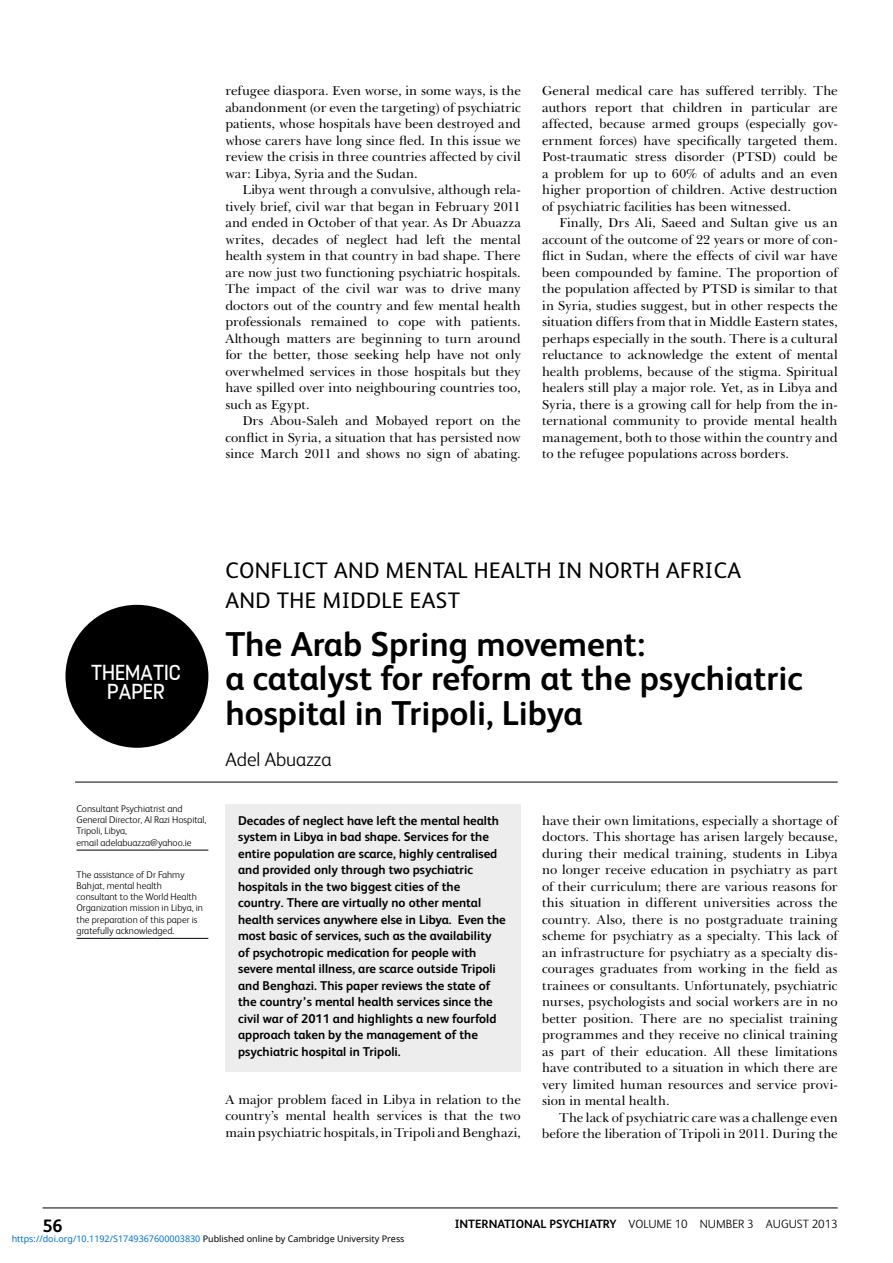
<style>
.page{position:relative;width:893px;height:1263px;background:#fff}
.page>*{position:absolute;margin:0;border:0;box-sizing:border-box;transform-origin:0 0}
.t1{font:700 34.5px/34.5px "FS Albert";color:#000}
.t2{font:24.3px/19.5px "FS Dillonv 1.01";color:#fff;text-align:center}
.t3{font:22.5px "FS Albert";letter-spacing:.02em;color:#000}
.t4{font:300 19.5px "FS Albert";color:#000}
.t5{font:700 18px "FS Albert";color:#000}
.t6{font:13.2px/16.5px "Baskerville BT";color:#000;text-align:justify}
.t7{font:700 12.75px/16.5px "FS Albert";color:#000}
.t8{font:300 12px "FS Albert";color:#000}
.t9{font:300 9.75px/11.2px "FS Albert";color:#000}
.t10{font:9px "Noto Sans";color:#0172cf}
.s1{font-weight:700}
.s2{color:#000}
</style>
<div class="page">
<hr style="left:43px;top:1208px;width:795px;height:1px;background:#000">
<div style="left:225px;top:804px;width:296px;height:267px;background:#ededed"></div>
<div style="left:65px;top:605px;width:143px;height:143px;background:#000;border-radius:50%"></div>
<hr style="left:75px;top:782px;width:763px;height:1px;background:#000">
<hr style="left:77px;top:850px;width:131px;height:1px;background:#000">
<hr style="left:77px;top:938px;width:131px;height:1px;background:#000">
<p class="t6" style="left:225px;top:83px;width:297px">refugee diaspora. Even worse, in some ways, is the abandonment (or even the targeting) of psychiatric patients, whose hospitals have been destroyed and whose carers have long since fled. In this issue we review the crisis in three countries affected by civil war: Libya, Syria and the Sudan.</p>
<p class="t6" style="left:225px;top:182px;width:297px;text-indent:17px">Libya went through a convulsive, although rela&shy;tively brief, civil war that began in February 2011 and ended in October of that year. As Dr Abuazza writes, decades of neglect had left the mental health system in that country in bad shape. There are now just two functioning psychiatric hospitals.<br>The impact of the civil war was to drive many doctors out of the country and few mental health professionals remained to cope with patients.<br>Although matters are beginning to turn around for the better, those seeking help have not only overwhelmed services in those hospitals but they have spilled over into neighbouring countries too, such as Egypt.</p>
<p class="t6" style="left:225px;top:413px;width:297px;text-indent:17px">Drs Abou-Saleh and Mobayed report on the conflict in Syria, a situation that has persisted now since March 2011 and shows no sign of abating.</p>
<p class="t6" style="left:542px;top:83px;width:297px">General medical care has suffered terribly. The authors report that children in particular are affected, because armed groups (especially gov&shy;ernment forces) have specifically targeted them.<br>Post--traumatic stress disorder (PTSD) could be a problem for up to 60% of adults and an even higher proportion of children. Active destruction of psychiatric facilities has been witnessed.</p>
<p class="t6" style="left:542px;top:215px;width:297px;text-indent:17px">Finally, Drs Ali, Saeed and Sultan give us an account of the outcome of 22 years or more of con&shy;flict in Sudan, where the effects of civil war have been compounded by famine. The proportion of the population affected by PTSD is similar to that in Syria, studies suggest, but in other respects the situation differs from that in Middle Eastern states, perhaps especially in the south. There is a cultural reluctance to acknowledge the extent of mental health problems, because of the stigma. Spiritual healers still play a major role. Yet, as in Libya and Syria, there is a growing call for help from the in&shy;ternational community to provide mental health management, both to those within the country and to the refugee populations across borders.</p>
<h2 class="t2" style="left:91px;top:660px;width:91px">THEMATIC<br>PAPER</h2>
<p class="t9" style="left:77px;top:802px;width:131px">Consultant Psychiatrist and<br>General Director, Al Razi Hospital,<br>Tripoli, Libya,<br>email adelabuazza@yahoo.ie</p>
<p class="t9" style="left:77px;top:868px;width:128px">The assistance of Dr Fahmy<br>Bahjat, mental health consultant to the World Health<br>Organization mission in Libya, in the preparation of this paper is gratefully acknowledged.</p>
<h3 class="t3" style="left:225px;top:556px;width:28px">CONFL</h3>
<h3 class="t3" style="left:293px;top:556px;width:57px">ICT AND</h3>
<h3 class="t3" style="left:385px;top:556px;width:15px">MENTAL</h3>
<h3 class="t3" style="left:474px;top:556px;width:14px">HEALTH</h3>
<h3 class="t3" style="left:558px;top:556px;width:61px">IN NORTH</h3>
<h3 class="t3" style="left:666px;top:556px;width:62px">AFRICA</h3>
<h3 class="t3" style="left:225px;top:586px;width:16px">AND</h3>
<h3 class="t3" style="left:277px;top:586px;width:14px">THE</h3>
<h3 class="t3" style="left:322px;top:586px;width:42px">MIDDLE</h3>
<h3 class="t3" style="left:410px;top:586px;width:26px">EAST</h3>
<h1 class="t1" style="left:225px;top:625px;width:579px">The Arab Spring movement:<br>a catalyst for reform at the psychiatric hospital in Tripoli, Libya</h1>
<h3 class="t4" style="left:225px;top:746px;width:108px">Adel Abuazza</h3>
<p class="t7" style="left:238px;top:811px;width:269px">Decades of neglect have left the mental health system in Libya in bad shape. Services for the entire population are scarce, highly centralised and provided only through two psychiatric hospitals in the two biggest cities of the country. There are virtually no other mental health services anywhere else in Libya. Even the most basic of services, such as the availability of psychotropic medication for people with severe mental illness, are scarce outside Tripoli and Benghazi. This paper reviews the state of the country’s mental health services since the civil war of 2011 and highlights a new fourfold approach taken by the management of the psychiatric hospital in Tripoli.</p>
<p class="t6" style="left:225px;top:1091px;width:297px">A major problem faced in Libya in relation to the country’s mental health services is that the two main psychiatric hospitals, in Tripoli and Benghazi,</p>
<p class="t6" style="left:542px;top:812px;width:297px">have their own limitations, especially a shortage of doctors. This shortage has arisen largely because, during their medical training, students in Libya no longer receive education in psychiatry as part of their curriculum; there are various reasons for this situation in different universities across the country. Also, there is no postgraduate training scheme for psychiatry as a specialty. This lack of an infrastructure for psychiatry as a specialty dis&shy;courages graduates from working in the field as trainees or consultants. Unfortunately, psychiatric nurses, psychologists and social workers are in no better position. There are no specialist training programmes and they receive no clinical training as part of their education. All these limitations have contributed to a situation in which there are very limited human resources and service provi&shy;sion in mental health.</p>
<p class="t6" style="left:542px;top:1109px;width:297px;text-align:right">The lack of psychiatric care was a challenge even before the liberation of Tripoli in 2011. During the</p>
<h3 class="t5" style="left:43px;top:1214px;width:22px">56</h3>
<p class="t8" style="left:455px;top:1215px;width:385px"><span class="s1">International Psychiatry</span> Volume 10 Number 3 August 2013</p>
<p class="t10" style="left:12px;top:1232px;width:394px">https://doi.org/10.1192/S1749367600003830 <span class="s2">Published online by Cambridge University Press</span></p>
</div>
